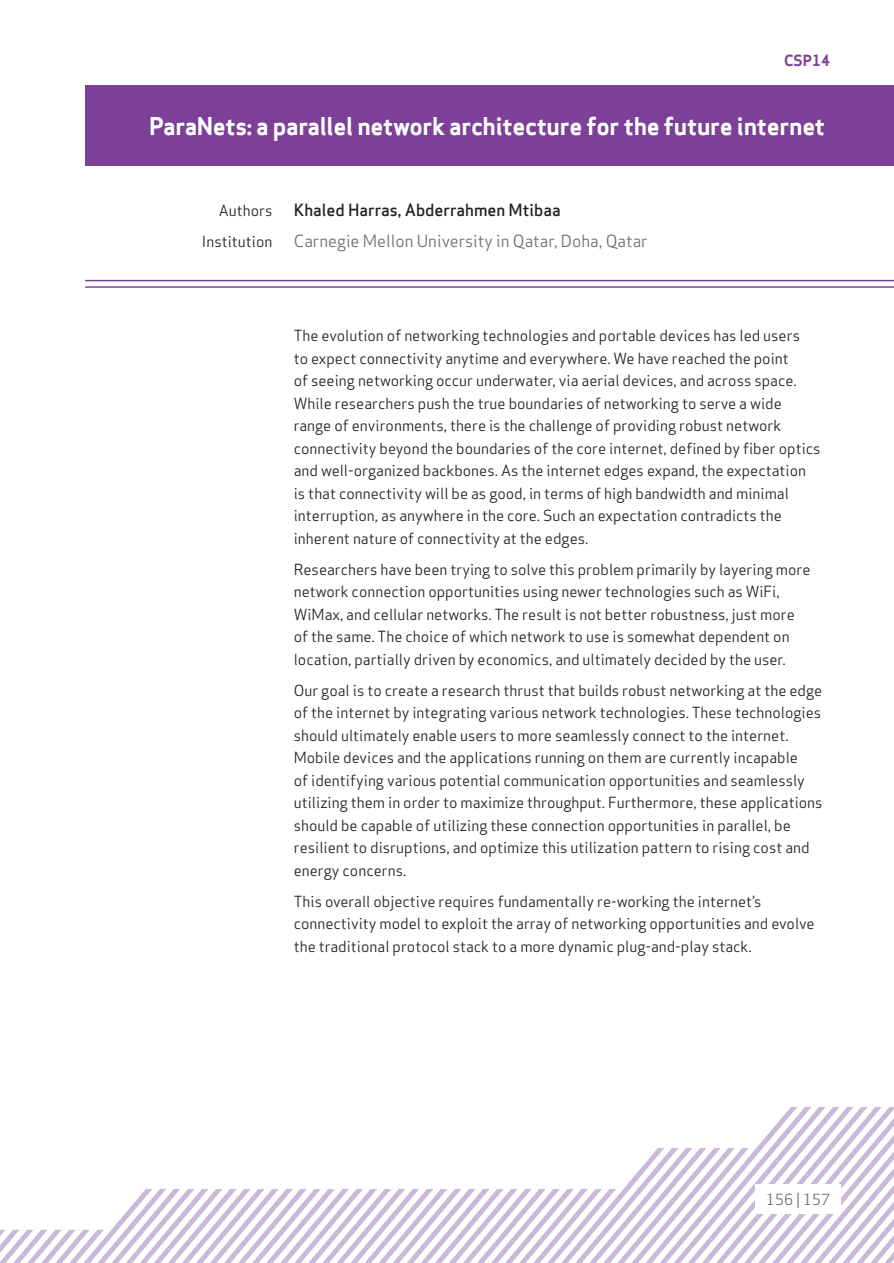
<style>
.page{position:relative;width:894px;height:1263px;background:#fff}
.page>*{position:absolute;margin:0;border:0;box-sizing:border-box;transform-origin:0 0}
.t1{font:24px "Apex Sans T Bold";letter-spacing:-.015em;color:#fff}
.t2{font:16.5px "Apex Sans T Book";color:#6c6d70}
.t3{font:16.5px "Apex Sans T Medium";color:#231f20}
.t4{font:15px/22.5px "Apex Sans T Book";color:#231f20}
.t5{font:15px "Apex Sans T Book";color:#6c6d70}
.t6{font:15px "Apex Sans T Bold";color:#7c4099}
</style>
<div class="page">
<div style="left:85px;top:85px;width:808px;height:81px;background:#7c4099"></div>
<hr style="left:85px;top:280px;width:808px;height:1px;background:#7c4099">
<hr style="left:85px;top:286px;width:808px;height:2px;background:#7c4099">
<svg style="left:0;top:1107px;width:894px;height:156px"></svg>
<p class="t6" style="left:783px;top:51px;width:47px">CSP14</p>
<h1 class="t1" style="left:149px;top:111px;width:677px">ParaNets: a parallel network architecture for the future internet</h1>
<p class="t4" style="left:202px;top:194px;width:72px;line-height:31.8px;text-align:right">Authors<br>Institution</p>
<p class="t3" style="left:293px;top:200px;width:268px">Khaled Harras, Abderrahmen Mtibaa</p>
<p class="t2" style="left:293px;top:231px;width:355px">Carnegie Mellon University in Qatar, Doha, Qatar</p>
<p class="t4" style="left:293px;top:324px;width:528px">The evolution of networking technologies and portable devices has led users<br>to expect connectivity anytime and everywhere. We have reached the point<br>of seeing networking occur underwater, via aerial devices, and across space.<br>While researchers push the true boundaries of networking to serve a wide range of environments, there is the challenge of providing robust network connectivity beyond the boundaries of the core internet, defined by fiber optics and well-organized backbones. As the internet edges expand, the expectation is that connectivity will be as good, in terms of high bandwidth and minimal interruption, as anywhere in the core. Such an expectation contradicts the inherent nature of connectivity at the edges.</p>
<p class="t4" style="left:293px;top:558px;width:518px">Researchers have been trying to solve this problem primarily by layering more network connection opportunities using newer technologies such as WiFi, WiMax, and cellular networks. The result is not better robustness, just more of the same. The choice of which network to use is somewhat dependent on location, partially driven by economics, and ultimately decided by the user.</p>
<p class="t4" style="left:293px;top:679px;width:530px">Our goal is to create a research thrust that builds robust networking at the edge of the internet by integrating various network technologies. These technologies should ultimately enable users to more seamlessly connect to the internet.<br>Mobile devices and the applications running on them are currently incapable<br>of identifying various potential communication opportunities and seamlessly utilizing them in order to maximize throughput. Furthermore, these applications should be capable of utilizing these connection opportunities in parallel, be resilient to disruptions, and optimize this utilization pattern to rising cost and energy concerns.</p>
<p class="t4" style="left:293px;top:890px;width:522px">This overall objective requires fundamentally re-working the internet’s connectivity model to exploit the array of networking opportunities and evolve the traditional protocol stack to a more dynamic plug-and-play stack.</p>
<p class="t5" style="left:765px;top:1190px;width:36px">156 |</p>
<p class="t5" style="left:783px;top:1190px;width:48px">7 157</p>
</div>
